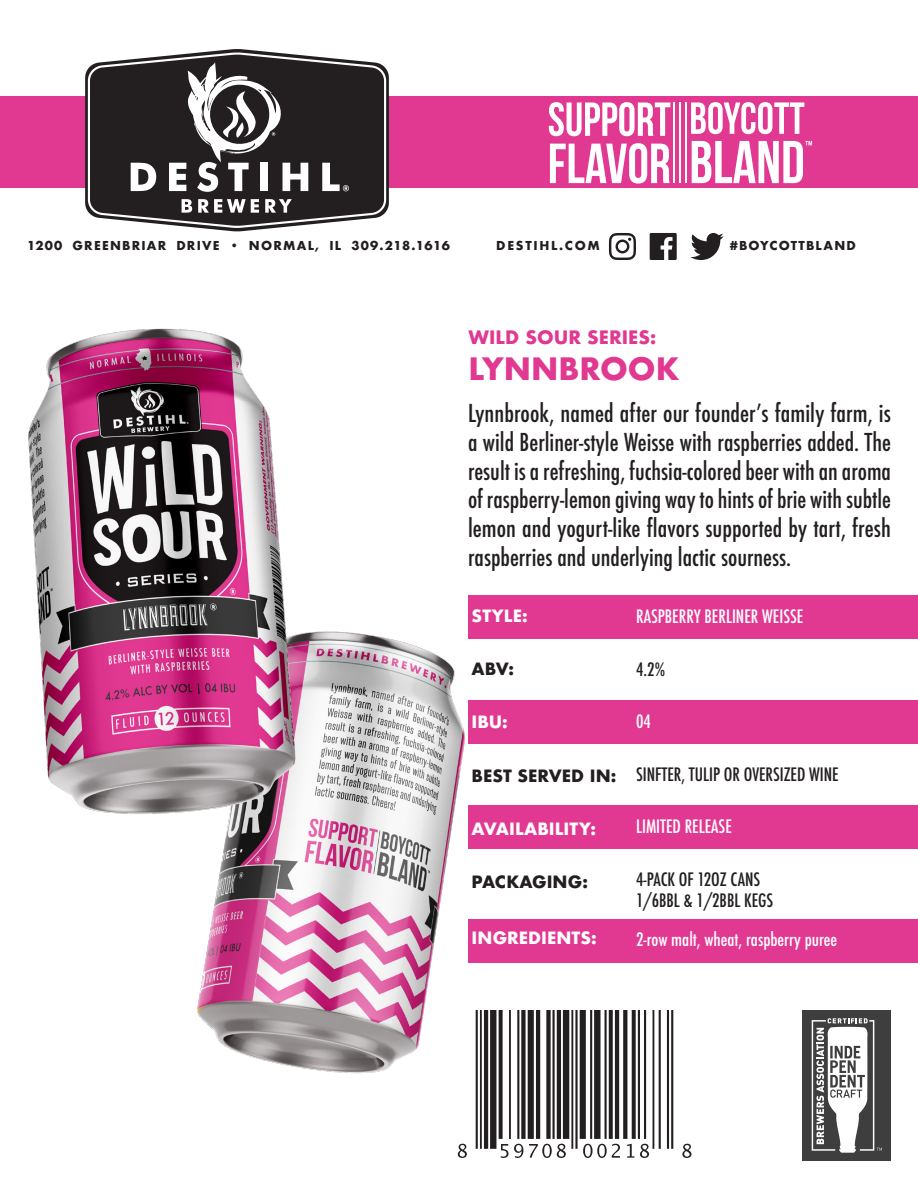
<style>
.page{position:relative;width:918px;height:1188px;background:#fff}
.page>*{position:absolute;margin:0;border:0;box-sizing:border-box;transform-origin:0 0}
.t1{font:700 30px "Futura";color:#e13891}
.t2{font:500 condensed 24px/28.8px "Futura";color:#231f20;text-align:justify}
.t3{font:500 condensed 18px "Futura";color:#fff}
.t4{font:500 condensed 18px "Futura";color:#231f20}
.t5{font:700 18px "Futura";color:#e13891}
.t6{font:700 16.5px "Futura";color:#fff}
.t7{font:700 16.5px "Futura";color:#231f20}
.t8{font:700 12px "Futura";letter-spacing:.1em;color:#231f20}
.t9{font:700 12px "Futura";letter-spacing:.14em;color:#231f20}
</style>
<div class="page">
<div style="left:468px;top:919px;width:450px;height:43px;background:#e13891"></div>
<img style="left:458px;top:1010px;width:234px;height:148px">
<div style="left:0;top:96px;width:918px;height:92px;background:#e13891"></div>
<svg style="left:85px;top:49px;width:304px;height:183px"></svg>
<svg style="left:88px;top:52px;width:298px;height:176px;fill:#231f20"></svg>
<svg style="left:131px;top:163px;width:25px;height:28px"></svg>
<svg style="left:182px;top:199px;width:10px;height:14px"></svg>
<svg style="left:198px;top:199px;width:61px;height:14px"></svg>
<svg style="left:265px;top:199px;width:27px;height:14px"></svg>
<svg style="left:322px;top:163px;width:27px;height:28px"></svg>
<svg style="left:169px;top:62px;width:139px;height:130px"></svg>
<div style="left:803px;top:1010px;width:88px;height:151px;background:#3e3e3f"></div>
<svg style="left:812px;top:1018px;width:70px;height:135px"></svg>
<img style="left:28px;top:328px;width:440px;height:768px">
<div style="left:468px;top:596px;width:450px;height:43px;background:#e13891"></div>
<div style="left:468px;top:701px;width:450px;height:43px;background:#e13891"></div>
<div style="left:468px;top:806px;width:450px;height:43px;background:#e13891"></div>
<svg style="left:609px;top:233px;width:27px;height:27px"></svg>
<svg style="left:650px;top:233px;width:27px;height:27px"></svg>
<svg style="left:690px;top:233px;width:34px;height:27px"></svg>
<svg style="left:549px;top:102px;width:121px;height:34px"></svg>
<svg style="left:550px;top:143px;width:120px;height:41px"></svg>
<svg style="left:691px;top:102px;width:113px;height:32px"></svg>
<svg style="left:692px;top:141px;width:120px;height:42px"></svg>
<hr style="left:674px;top:103px;width:1px;height:80px;background:#fff">
<hr style="left:680px;top:103px;width:1px;height:80px;background:#fff">
<hr style="left:685px;top:103px;width:1px;height:80px;background:#fff">
<p class="t8" style="left:27px;top:237px;width:424px">1200 GREENBRIAR DRIVE • NORMAL, IL 309.218.1616</p>
<p class="t9" style="left:496px;top:237px;width:105px">DESTIHL.COM</p>
<p class="t8" style="left:730px;top:237px;width:128px">#BOYCOTTBLAND</p>
<p class="t5" style="left:469px;top:324px;width:189px">WILD SOUR SERIES:</p>
<p class="t1" style="left:469px;top:347px;width:212px">LYNNBROOK</p>
<p class="t2" style="left:468px;top:399px;width:425px">Lynnbrook, named after our founder’s family farm, is a wild Berliner-style Weisse with raspberries added. The result is a refreshing, fuchsia-colored beer with an aroma of raspberry-lemon giving way to hints of brie with subtle lemon and yogurt-like flavors supported by tart, fresh raspberries and underlying lactic sourness.</p>
<p class="t6" style="left:472px;top:604px;width:58px">STYLE:</p>
<p class="t7" style="left:472px;top:657px;width:44px">ABV:</p>
<p class="t6" style="left:472px;top:710px;width:38px">IBU:</p>
<p class="t7" style="left:472px;top:764px;width:146px">BEST SERVED IN:</p>
<p class="t6" style="left:472px;top:817px;width:126px">AVAILABILITY:</p>
<p class="t7" style="left:472px;top:870px;width:118px">PACKAGING:</p>
<p class="t6" style="left:472px;top:926px;width:127px">INGREDIENTS:</p>
<p class="t3" style="left:636px;top:605px;width:169px">RASPBERRY BERLINER WEISSE</p>
<p class="t4" style="left:636px;top:657px;width:31px">4.2%</p>
<p class="t3" style="left:636px;top:710px;width:16px">04</p>
<p class="t4" style="left:636px;top:762px;width:204px">SINFTER, TULIP OR OVERSIZED WINE</p>
<p class="t3" style="left:636px;top:815px;width:97px">LIMITED RELEASE</p>
<p class="t4" style="left:636px;top:867px;width:126px">4-PACK OF 12OZ CANS</p>
<p class="t4" style="left:636px;top:889px;width:139px">1/6BBL &amp; 1/2BBL KEGS</p>
<p class="t3" style="left:636px;top:928px;width:203px">2-row malt, wheat, raspberry puree</p>
</div>
